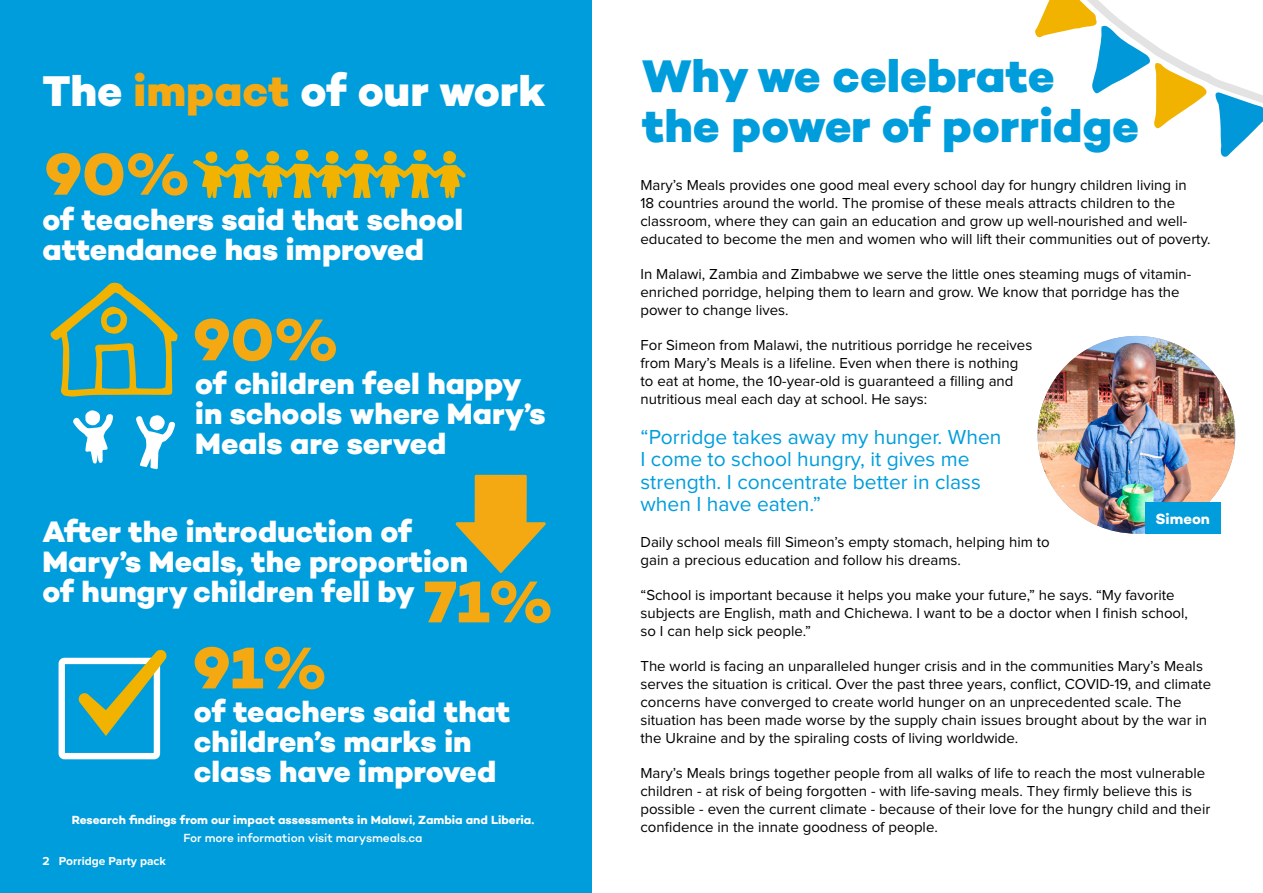
<style>
.page{position:relative;width:1263px;height:893px;background:#fff}
.page>*{position:absolute;margin:0;border:0;box-sizing:border-box;transform-origin:0 0}
.t1{font:800 60px "Campton";color:#f4a912}
.t2{font:800 46.5px/49.5px "Campton";letter-spacing:-.005em;color:#009ddc}
.t3{font:800 43.8px "Campton";letter-spacing:-.005em;color:#fff}
.t4{font:800 30px/30px "Campton";color:#fff}
.t5{font:21px/22.5px "Proxima Nova";color:#009ddc}
.t6{font:15px/18px "Proxima Nova";color:#000}
.t7{font:700 15px "Campton";letter-spacing:-.005em;color:#fff}
.t8{font:700 12px "Campton";letter-spacing:-.005em;color:#fff}
.t9{font:500 12px "Campton";letter-spacing:-.005em;color:#fff}
.t10{font:700 12px "Proxima Nova";color:#fff}
.s1{color:#f4a912}
.s2{font-size:60px;color:#f4a912}
</style>
<div class="page">
<div style="left:0;top:0;width:591px;height:893px;background:#009ddc"></div>
<img style="left:1037px;top:336px;width:197px;height:198px">
<svg style="left:193px;top:149px;width:273px;height:49px"></svg>
<svg style="left:59px;top:649px;width:108px;height:110px"></svg>
<svg style="left:50px;top:282px;width:128px;height:115px"></svg>
<svg style="left:73px;top:410px;width:40px;height:53px"></svg>
<svg style="left:136px;top:415px;width:40px;height:54px"></svg>
<svg style="left:455px;top:475px;width:91px;height:98px"></svg>
<div style="left:1145px;top:502px;width:75px;height:32px;background:#009ddc"></div>
<svg style="left:1035px;top:0;width:228px;height:157px"></svg>
<h3 class="t3" style="left:43px;top:63px;width:504px">The <span class="s1">impact</span> of our work</h3>
<h1 class="t1" style="left:45px;top:136px;width:147px">90%</h1>
<h3 class="t4" style="left:43px;top:204px;width:422px">of teachers said that school attendance has improved</h3>
<h1 class="t1" style="left:193px;top:302px;width:147px">90%</h1>
<h3 class="t4" style="left:195px;top:369px;width:352px">of children feel happy in schools where Mary’s<br>Meals are served</h3>
<h3 class="t4" style="left:43px;top:517px;width:513px">After the introduction of<br>Mary’s Meals, the proportion<br>of hungry children fell by <span class="s2">71%</span></h3>
<h1 class="t1" style="left:193px;top:630px;width:136px">91%</h1>
<h3 class="t4" style="left:194px;top:697px;width:318px">of teachers said that children’s marks in class have improved</h3>
<p class="t8" style="left:72px;top:812px;width:464px">Research findings from our impact assessments in Malawi, Zambia and Liberia.</p>
<p class="t9" style="left:184px;top:830px;width:240px">For more information visit marysmeals.ca</p>
<p class="t10" style="left:43px;top:855px;width:125px">2 Porridge Party pack</p>
<h2 class="t2" style="left:642px;top:52px;width:499px">Why we celebrate the power of porridge</h2>
<p class="t6" style="left:640px;top:177px;width:572px">Mary’s Meals provides one good meal every school day for hungry children living in<br>18 countries around the world. The promise of these meals attracts children to the classroom, where they can gain an education and grow up well-nourished and well&shy;educated to become the men and women who will lift their communities out of poverty.</p>
<p class="t6" style="left:640px;top:266px;width:552px">In Malawi, Zambia and Zimbabwe we serve the little ones steaming mugs of vitamin&shy;enriched porridge, helping them to learn and grow. We know that porridge has the power to change lives.</p>
<p class="t6" style="left:640px;top:337px;width:393px">For Simeon from Malawi, the nutritious porridge he receives from Mary’s Meals is a lifeline. Even when there is nothing to eat at home, the 10-year-old is guaranteed a filling and nutritious meal each day at school. He says:</p>
<h3 class="t5" style="left:640px;top:427px;width:362px">“Porridge takes away my hunger. When<br>I come to school hungry, it gives me strength. I concentrate better in class when I have eaten.”</h3>
<p class="t6" style="left:640px;top:533px;width:411px">Daily school meals fill Simeon’s empty stomach, helping him to gain a precious education and follow his dreams.</p>
<p class="t6" style="left:640px;top:586px;width:549px">“School is important because it helps you make your future,” he says. “My favorite subjects are English, math and Chichewa. I want to be a doctor when I finish school, so I can help sick people.”</p>
<p class="t6" style="left:640px;top:657px;width:572px">The world is facing an unparalleled hunger crisis and in the communities Mary’s Meals serves the situation is critical. Over the past three years, conflict, COVID-19, and climate concerns have converged to create world hunger on an unprecedented scale. The situation has been made worse by the supply chain issues brought about by the war in the Ukraine and by the spiraling costs of living worldwide.</p>
<p class="t6" style="left:640px;top:764px;width:571px">Mary’s Meals brings together people from all walks of life to reach the most vulnerable children - at risk of being forgotten - with life-saving meals. They firmly believe this is possible - even the current climate - because of their love for the hungry child and their confidence in the innate goodness of people.</p>
<p class="t7" style="left:1155px;top:509px;width:56px">Simeon</p>
</div>
